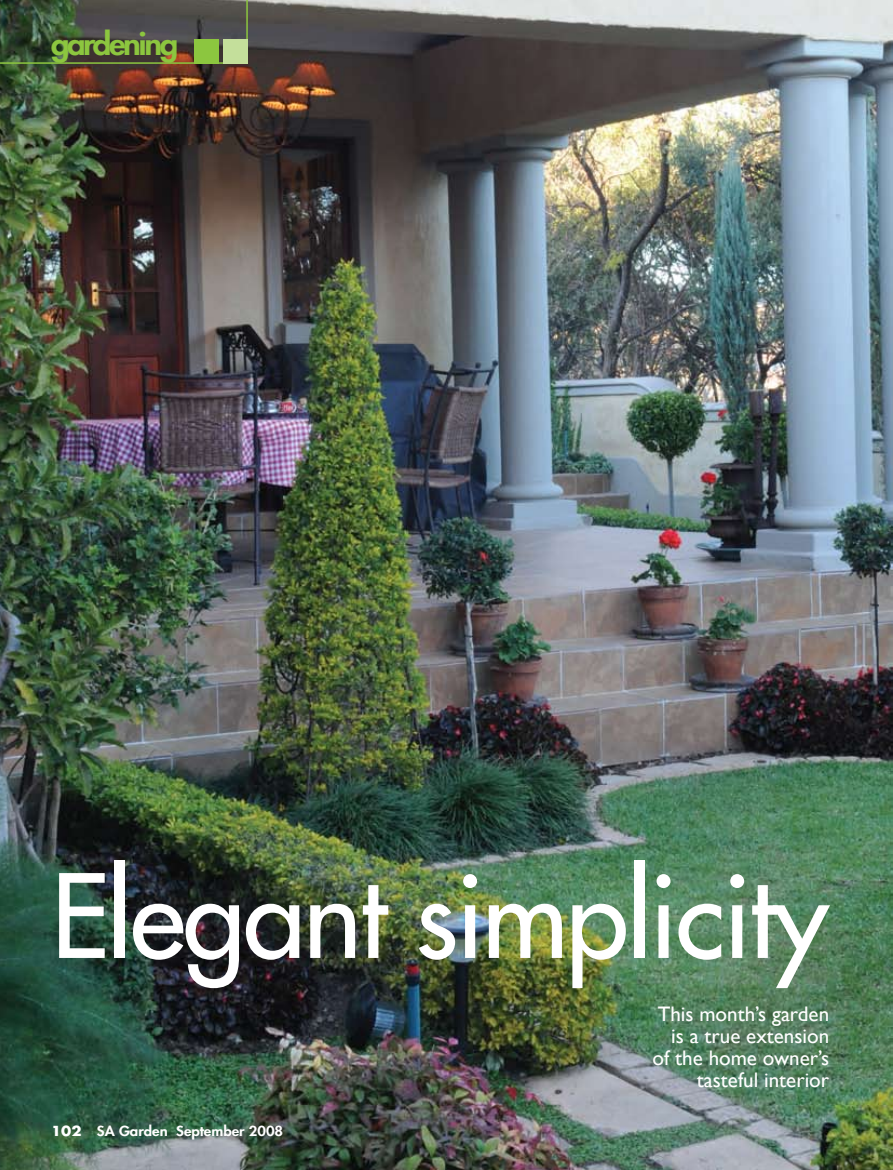
<style>
.page{position:relative;width:893px;height:1170px;background:#fff}
.page>*{position:absolute;margin:0;border:0;box-sizing:border-box;transform-origin:0 0}
.t1{font:500 112.5px "Futura Std";letter-spacing:-.02em;color:#fff}
.t2{font:800 30px "Futura Std";letter-spacing:-.075em;color:#8cc63f;scale:1.1 1}
.t3{font:21px/21.8px "Gill Sans";color:#fff;text-align:right}
.t4{font:800 13.5px "Futura Std";color:#fff;scale:1.1 1}
.s1{font-weight:700}
</style>
<div class="page">
<img style="left:0;top:0;width:893px;height:1169px">
<svg style="left:0;top:0;width:248px;height:64px;background:#474c3e"></svg>
<div style="left:194px;top:40px;width:24px;height:24px;background:#8cc63f"></div>
<div style="left:224px;top:40px;width:24px;height:24px;background:#c4df9b"></div>
<h2 class="t2" style="left:51px;top:25px;width:117px">gardening</h2>
<h1 class="t1" style="left:51px;top:845px;width:779px">Elegant simplicity</h1>
<p class="t4" style="left:51px;top:1122px;width:213px"><span class="s1">102</span> SA Garden September 2008</p>
<p class="t3" style="left:653px;top:1003px;width:178px">This month’s garden is a true extension of the home owner’s tasteful interior</p>
</div>
